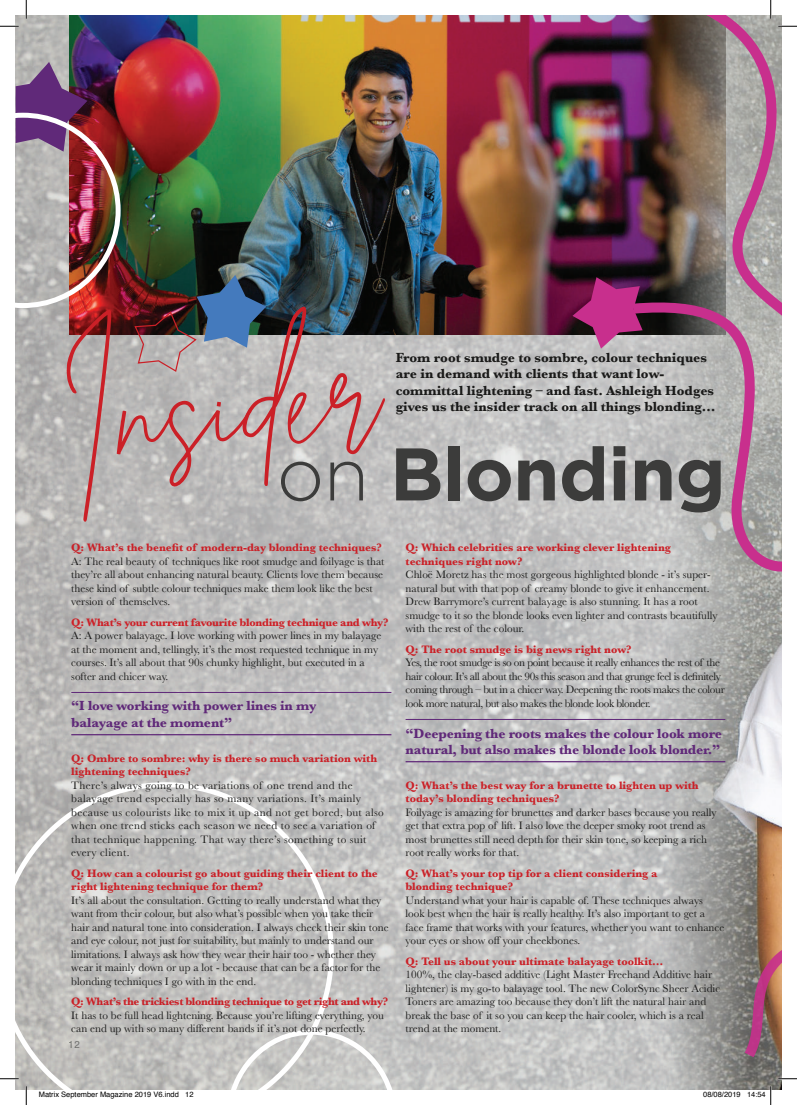
<style>
.page{position:relative;width:797px;height:1105px;background:#fff}
.page>*{position:absolute;margin:0;border:0;box-sizing:border-box;transform-origin:0 0}
.t1{font:231.5px "Alexander Lettering";color:#cb2027}
.t2{font:700 74.38px "Gotham";letter-spacing:-.01em;color:#3c3c3b}
.t3{font:700 13.75px/16.5px "Baskerville";color:#1a1a19}
.t4{font:700 13.75px/16.5px "Baskerville";letter-spacing:-.01em;color:#602979}
.t5{font:11.25px/13.5px "Baskerville";color:#1a1a19}
.t6{font:700 11.25px/13.5px "Baskerville";color:#cb2027}
.t7{font:11.25px/13.5px "Baskerville";letter-spacing:.03em;color:#1a1a19}
.t8{font:11.25px/13.5px "Baskerville";letter-spacing:-.03em;color:#1a1a19}
.t9{font:700 11.25px "Baskerville";letter-spacing:-.03em;color:#cb2027}
.t10{font:700 11.25px "Baskerville";letter-spacing:-.02em;color:#ce2027}
.t11{font:10px "Helvetica Neue LT Std";color:#1a1a19}
.t12{font:7.5px "Helvetica";color:#000}
.s1{font-weight:300}
</style>
<div class="page">
<img style="left:16px;top:16px;width:648px;height:1073px">
<img style="left:69px;top:16px;width:553px;height:319px">
<svg style="left:16px;top:782px;width:318px;height:307px;background:#c2c1bf"></svg>
<svg style="left:226px;top:1030px;width:171px;height:59px;background:#cececc"></svg>
<img style="left:664px;top:624px;width:117px;height:465px">
<hr style="left:71px;top:692px;width:320px;height:1px;background:#602979">
<hr style="left:71px;top:734px;width:320px;height:1px;background:#602979">
<hr style="left:405px;top:719px;width:320px;height:1px;background:#602979">
<hr style="left:405px;top:761px;width:320px;height:1px;background:#602979">
<img style="left:622px;top:16px;width:159px;height:608px">
<svg style="left:572px;top:277px;width:70px;height:72px;background:#9d3e78"></svg>
<img style="left:16px;top:62px;width:105px;height:246px">
<img style="left:133px;top:275px;width:133px;height:98px">
<svg style="left:0;top:25px;width:19px;height:2px"></svg>
<svg style="left:778px;top:25px;width:19px;height:2px"></svg>
<svg style="left:0;top:1078px;width:19px;height:1px"></svg>
<svg style="left:25px;top:0;width:2px;height:19px"></svg>
<svg style="left:25px;top:1086px;width:2px;height:19px"></svg>
<svg style="left:770px;top:0;width:1px;height:19px"></svg>
<svg style="left:703px;top:938px;width:94px;height:167px"></svg>
<h1 class="t1" style="left:61px;top:275px;width:316px;rotate:-4deg">Insider</h1>
<p class="t3" style="left:396px;top:349px;width:321px">From root smudge to sombre, colour techniques are in demand with clients that want low&shy;committal lightening – and fast. Ashleigh Hodges gives us the insider track on all things blonding…</p>
<h2 class="t2" style="left:277px;top:425px;width:450px"><span class="s1">on</span> Blonding</h2>
<p class="t6" style="left:71px;top:541px;width:312px">Q: What’s the benefit of modern-day blonding techniques?</p>
<p class="t5" style="left:71px;top:554px;width:315px">A: The real beauty of techniques like root smudge and foilyage is that they’re all about enhancing natural beauty. Clients love them because these kind of subtle colour techniques make them look like the best version of themselves.</p>
<p class="t10" style="left:71px;top:614px;width:318px">Q: What’s your current favourite blonding technique and why?</p>
<p class="t5" style="left:71px;top:629px;width:311px">A: A power balayage. I love working with power lines in my balayage at the moment and, tellingly, it’s the most requested technique in my courses. It’s all about that 90s chunky highlight, but executed in a softer and chicer way.</p>
<p class="t4" style="left:71px;top:698px;width:246px">“I love working with power lines in my balayage at the moment”</p>
<p class="t6" style="left:71px;top:751px;width:307px">Q: Ombre to sombre: why is there so much variation with lightening techniques?</p>
<p class="t7" style="left:71px;top:778px;width:314px">There’s always going to be variations of one trend and the balayage trend especially has so many variations. It’s mainly because us colourists like to mix it up and not get bored, but also when one trend sticks each season we need to see a variation of that technique happening. That way there’s something to suit every client.</p>
<p class="t6" style="left:71px;top:866px;width:308px">Q: How can a colourist go about guiding their client to the right lightening technique for them?</p>
<p class="t5" style="left:71px;top:894px;width:319px">It’s all about the consultation. Getting to really understand what they want from their colour, but also what’s possible when you take their hair and natural tone into consideration. I always check their skin tone and eye colour, not just for suitability, but mainly to understand our limitations. I always ask how they wear their hair too - whether they wear it mainly down or up a lot - because that can be a factor for the blonding techniques I go with in the end.</p>
<p class="t9" style="left:71px;top:994px;width:318px">Q: What’s the trickiest blonding technique to get right and why?</p>
<p class="t5" style="left:71px;top:1009px;width:314px">It has to be full head lightening. Because you’re lifting everything, you can end up with so many different bands if it’s not done perfectly.</p>
<p class="t11" style="left:69px;top:1038px;width:13px">12</p>
<p class="t6" style="left:405px;top:541px;width:267px">Q: Which celebrities are working clever lightening techniques right now?</p>
<p class="t5" style="left:405px;top:568px;width:313px">Chloë Moretz has the most gorgeous highlighted blonde - it’s super&shy;natural but with that pop of creamy blonde to give it enhancement.<br>Drew Barrymore’s current balayage is also stunning. It has a root smudge to it so the blonde looks even lighter and contrasts beautifully with the rest of the colour.</p>
<p class="t6" style="left:405px;top:642px;width:227px">Q: The root smudge is big news right now?</p>
<p class="t8" style="left:405px;top:656px;width:321px">Yes, the root smudge is so on point because it really enhances the rest of the hair colour. It’s all about the 90s this season and that grunge feel is definitely coming through – but in a chicer way. Deepening the roots makes the colour look more natural, but also makes the blonde look blonder.</p>
<p class="t4" style="left:405px;top:725px;width:318px">“Deepening the roots makes the colour look more natural, but also makes the blonde look blonder.”</p>
<p class="t6" style="left:405px;top:778px;width:295px">Q: What’s the best way for a brunette to lighten up with today’s blonding techniques?</p>
<p class="t5" style="left:405px;top:805px;width:312px">Foilyage is amazing for brunettes and darker bases because you really get that extra pop of lift. I also love the deeper smoky root trend as most brunettes still need depth for their skin tone, so keeping a rich root really works for that.</p>
<p class="t6" style="left:405px;top:866px;width:253px">Q: What’s your top tip for a client considering a blonding technique?</p>
<p class="t5" style="left:405px;top:894px;width:320px">Understand what your hair is capable of. These techniques always look best when the hair is really healthy. It’s also important to get a face frame that works with your features, whether you want to enhance your eyes or show off your cheekbones.</p>
<p class="t6" style="left:405px;top:955px;width:259px">Q: Tell us about your ultimate balayage toolkit…</p>
<p class="t5" style="left:405px;top:968px;width:316px">100%, the clay-based additive (Light Master Freehand Additive hair lightener) is my go-to balayage tool. The new ColorSync Sheer Acidic Toners are amazing too because they don’t lift the natural hair and break the base of it so you can keep the hair cooler, which is a real trend at the moment.</p>
<p class="t12" style="left:39px;top:1089px;width:156px">Matrix September Magazine 2019 V6.indd 12</p>
<p class="t12" style="left:703px;top:1089px;width:64px">08/08/2019 14:54</p>
</div>
